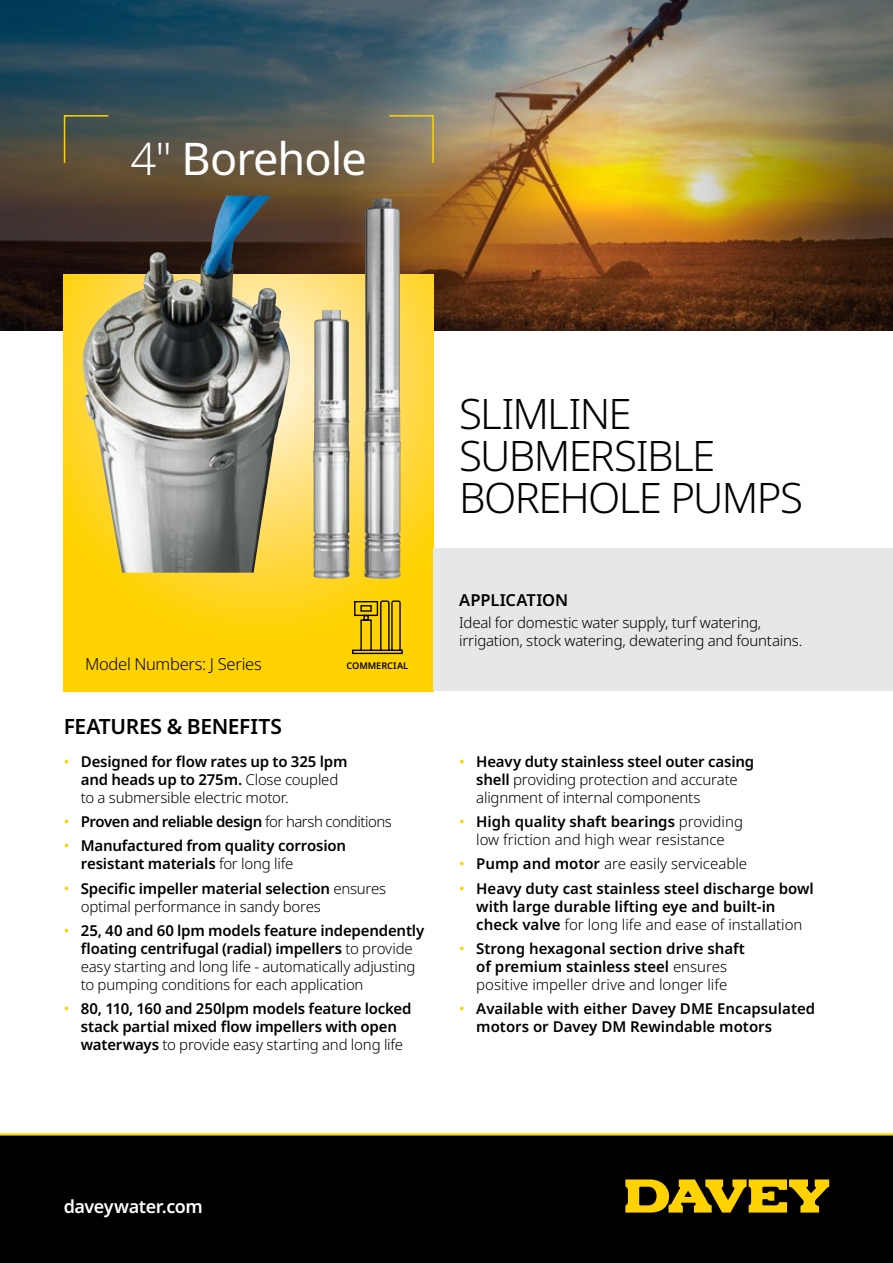
<style>
.page{position:relative;width:893px;height:1263px;background:#fff}
.page>*{position:absolute;margin:0;border:0;box-sizing:border-box;transform-origin:0 0}
.t1{font:45px "Noto Sans";letter-spacing:-.02em;color:#fff}
.t2{font:300 42px/42px "Noto Sans";letter-spacing:-.04em;color:#000}
.t3{font:600 21px "Noto Sans";letter-spacing:-.02em;color:#000}
.t4{font:600 18px "Noto Sans";letter-spacing:-.025em;color:#fff}
.t5{font:300 16.5px "Noto Sans";letter-spacing:-.02em;color:#000}
.t6{font:600 16.5px "Noto Sans";letter-spacing:-.01em;color:#000}
.t7{font:600 15px/18px "Noto Sans";color:#000}
.t8{font:300 15px/18px "Noto Sans";letter-spacing:-.015em;color:#000}
.t9{font:600 15px "Noto Sans";letter-spacing:-.035em;color:#000}
.t10{font:600 9.15px "Noto Sans";letter-spacing:-.005em;color:#000}
.s1{font-weight:300}
.s2{font-weight:400;color:#ffd200}
.s3{font-weight:600}
</style>
<div class="page">
<div style="left:0;top:1135px;width:893px;height:128px;background:#000"></div>
<hr style="left:0;top:1133px;width:893px;height:2px;background:#ffd200">
<svg style="left:625px;top:1179px;width:204px;height:33px"></svg>
<img style="left:0;top:0;width:893px;height:331px">
<svg style="left:64px;top:274px;width:370px;height:417px;fill:#ffd306"></svg>
<div style="left:434px;top:549px;width:459px;height:142px;background:#e6e7e8"></div>
<svg style="left:63px;top:114px;width:47px;height:50px"></svg>
<svg style="left:388px;top:114px;width:46px;height:50px"></svg>
<svg style="left:351px;top:600px;width:52px;height:55px"></svg>
<img style="left:83px;top:196px;width:207px;height:377px">
<img style="left:314px;top:198px;width:87px;height:381px">
<h1 class="t1" style="left:131px;top:140px;width:238px"><span class="s1">4"</span> Borehole</h1>
<p class="t5" style="left:85px;top:657px;width:178px">Model Numbers: J Series</p>
<p class="t10" style="left:346px;top:662px;width:63px">COMMERCIAL</p>
<h3 class="t3" style="left:64px;top:718px;width:220px">FEATURES &amp; BENEFITS</h3>
<p class="t7" style="left:81px;top:754px;width:268px;text-indent:-17px"><span class="s2">•</span> Designed for flow rates up to 325 lpm and heads up to 275m. <span class="s1">Close coupled to a submersible electric motor.</span></p>
<p class="t9" style="left:64px;top:815px;width:330px"><span class="s2">•</span> Proven and reliable design <span class="s1">for harsh conditions</span></p>
<p class="t7" style="left:81px;top:838px;width:267px;text-indent:-17px"><span class="s2">•</span> Manufactured from quality corrosion resistant materials <span class="s1">for long life</span></p>
<p class="t8" style="left:81px;top:881px;width:307px;text-indent:-17px"><span class="s2">•</span> <span class="s3">Specific impeller material selection</span> ensures optimal performance in sandy bores</p>
<p class="t8" style="left:81px;top:923px;width:345px;text-indent:-17px"><span class="s2">•</span> <span class="s3">25, 40 and 60 lpm models feature independently floating centrifugal (radial) impellers</span> to provide easy starting and long life - automatically adjusting to pumping conditions for each application</p>
<p class="t7" style="left:64px;top:1001px;width:349px;text-align:center"><span class="s2">•</span> 80, 110, 160 and 250lpm models feature locked stack partial mixed flow impellers with open waterways <span class="s1">to provide easy starting and long life</span></p>
<h2 class="t2" style="left:459px;top:397px;width:345px">SLIMLINE<br>SUBMERSIBLE<br>BOREHOLE PUMPS</h2>
<p class="t6" style="left:459px;top:593px;width:110px">APPLICATION</p>
<p class="t8" style="left:459px;top:615px;width:345px">Ideal for domestic water supply, turf watering, irrigation, stock watering, dewatering and fountains.</p>
<p class="t8" style="left:476px;top:754px;width:279px;text-indent:-17px"><span class="s2">•</span> <span class="s3">Heavy duty stainless steel outer casing shell</span> providing protection and accurate alignment of internal components</p>
<p class="t8" style="left:459px;top:814px;width:285px;text-align:center"><span class="s2">•</span> <span class="s3">High quality shaft bearings</span> providing low friction and high wear resistance</p>
<p class="t8" style="left:459px;top:856px;width:289px"><span class="s2">•</span> <span class="s3">Pump and motor</span> are easily serviceable</p>
<p class="t7" style="left:476px;top:881px;width:339px;text-indent:-17px"><span class="s2">•</span> Heavy duty cast stainless steel discharge bowl with large durable lifting eye and built-in check valve <span class="s1">for long life and ease of installation</span></p>
<p class="t7" style="left:459px;top:941px;width:287px;text-align:center"><span class="s2">•</span> Strong hexagonal section drive shaft of premium stainless steel <span class="s1">ensures positive impeller drive and longer life</span></p>
<p class="t7" style="left:476px;top:1001px;width:340px;text-indent:-17px"><span class="s2">•</span> Available with either Davey DME Encapsulated motors or Davey DM Rewindable motors</p>
<p class="t4" style="left:64px;top:1199px;width:141px">daveywater.com</p>
</div>
